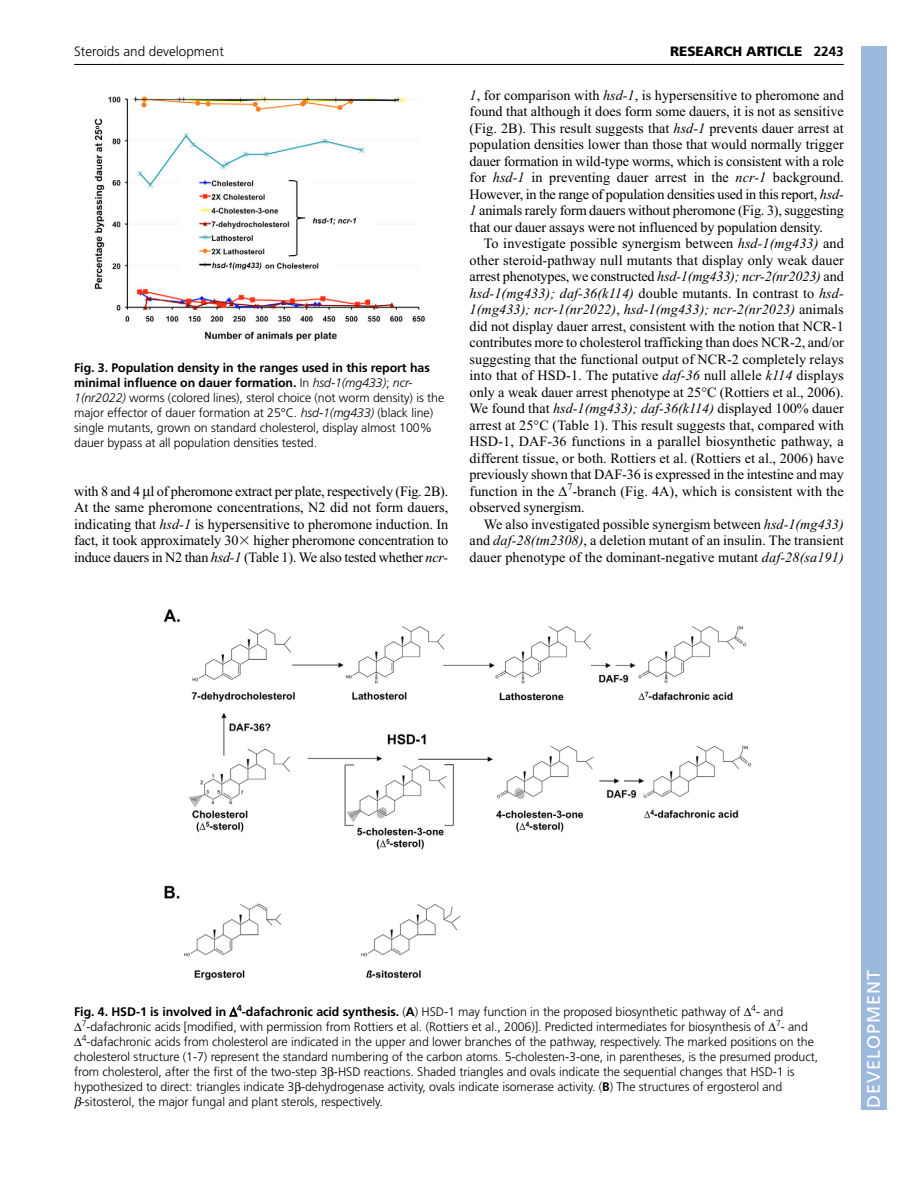
<style>
.page{position:relative;width:918px;height:1188px;background:#fff}
.page>*{position:absolute;margin:0;border:0;box-sizing:border-box;transform-origin:0 0}
.t1{font:18px "Frutiger LT Std";letter-spacing:.055em;color:#fff}
.t2{font:14.25px/16.5px "Times New Roman";letter-spacing:-.01em;color:#000;text-align:justify}
.t3{font:300 13.5px "Frutiger LT Std";color:#000}
.t4{font:900 13.5px "Frutiger LT Std";color:#000}
.t5{font:300 12.3px/15px "Frutiger LT Std";letter-spacing:-.005em;color:#000}
.s1{font-weight:700}
.s2{font-style:italic}
.s3{font-family:"Mathematical Pi One"}
</style>
<div class="page">
<hr style="left:74px;top:64px;width:770px;height:1px;background:#000">
<img style="left:94px;top:94px;width:331px;height:247px">
<img style="left:163px;top:609px;width:589px;height:372px">
<div style="left:861px;top:46px;width:25px;height:1064px;background:#9cb9db"></div>
<p class="t3" style="left:74px;top:46px;width:151px">Steroids and development</p>
<p class="t4" style="left:670px;top:46px;width:175px">RESEARCH ARTICLE <span class="s1">2243</span></p>
<p class="t5" style="left:74px;top:361px;width:372px"><span class="s1">Fig. 3. Population density in the ranges used in this report has minimal influence on dauer formation.</span> In <span class="s2">hsd-1(mg433)</span>; <span class="s2">ncr-1(nr2022)</span> worms (colored lines), sterol choice (not worm density) is the major effector of dauer formation at 25°C<span class="s2">. hsd-1(mg433)</span> (black line) single mutants, grown on standard cholesterol, display almost 100% dauer bypass at all population densities tested.</p>
<p class="t2" style="left:74px;top:484px;width:376px">with 8 and 4 l of pheromone extract per plate, respectively (Fig. 2B).<br>At the same pheromone concentrations, N2 did not form dauers, indicating that <span class="s2">hsd-1</span> is hypersensitive to pheromone induction. In fact, it took approximately 30<span class="s3">-</span> higher pheromone concentration to induce dauers in N2 than <span class="s2">hsd-1</span> (Table 1). We also tested whether <span class="s2">ncr-</span></p>
<p class="t2" style="left:470px;top:88px;width:376px"><span class="s2">1</span>, for comparison with <span class="s2">hsd-1</span>, is hypersensitive to pheromone and found that although it does form some dauers, it is not as sensitive (Fig. 2B). This result suggests that <span class="s2">hsd-1</span> prevents dauer arrest at population densities lower than those that would normally trigger dauer formation in wild-type worms, which is consistent with a role for <span class="s2">hsd-1</span> in preventing dauer arrest in the <span class="s2">ncr-1</span> background.<br>However, in the range of population densities used in this report, <span class="s2">hsd-1</span> animals rarely form dauers without pheromone (Fig. 3), suggesting that our dauer assays were not influenced by population density.</p>
<p class="t2" style="left:470px;top:237px;width:376px;text-indent:14px">To investigate possible synergism between <span class="s2">hsd-1(mg433)</span> and other steroid-pathway null mutants that display only weak dauer arrest phenotypes, we constructed <span class="s2">hsd-1(mg433); ncr-2(nr2023)</span> and <span class="s2">hsd-1(mg433); daf-36(k114)</span> double mutants. In contrast to <span class="s2">hsd-1(mg433); ncr-1(nr2022)</span>, <span class="s2">hsd-1(mg433); ncr-2(nr2023)</span> animals did not display dauer arrest, consistent with the notion that NCR-1 contributes more to cholesterol trafficking than does NCR-2, and/or suggesting that the functional output of NCR-2 completely relays into that of HSD-1. The putative <span class="s2">daf-36</span> null allele <span class="s2">k114</span> displays only a weak dauer arrest phenotype at 25°C (Rottiers et al., 2006).<br>We found that <span class="s2">hsd-1(mg433); daf-36(k114)</span> displayed 100% dauer arrest at 25°C (Table 1). This result suggests that, compared with HSD-1, DAF-36 functions in a parallel biosynthetic pathway, a different tissue, or both. Rottiers et al. (Rottiers et al., 2006) have previously shown that DAF-36 is expressed in the intestine and may function in the <sup>7</sup>-branch (Fig. 4A), which is consistent with the observed synergism.</p>
<p class="t2" style="left:470px;top:517px;width:376px;text-indent:14px">We also investigated possible synergism between <span class="s2">hsd-1(mg433) </span>and <span class="s2">daf-28(tm2308)</span>, a deletion mutant of an insulin. The transient dauer phenotype of the dominant-negative mutant <span class="s2">daf-28(sa191)</span></p>
<p class="t5" style="left:74px;top:1005px;width:711px"><span class="s1">Fig. 4. HSD-1 is involved in</span> <sup>4</sup><span class="s1">-dafachronic acid synthesis.</span> (<span class="s1">A</span>) HSD-1 may function in the proposed biosynthetic pathway of <sup>4</sup>- and</p>
<p class="t5" style="left:82px;top:1020px;width:728px"><sup>7</sup>-dafachronic acids [modified, with permission from Rottiers et al. (Rottiers et al., 2006)]. Predicted intermediates for biosynthesis of <sup>7</sup>- and</p>
<p class="t5" style="left:82px;top:1035px;width:734px"><sup>4</sup>-dafachronic acids from cholesterol are indicated in the upper and lower branches of the pathway, respectively. The marked positions on the</p>
<p class="t5" style="left:74px;top:1050px;width:746px">cholesterol structure (1-7) represent the standard numbering of the carbon atoms. 5-cholesten-3-one, in parentheses, is the presumed product,</p>
<p class="t5" style="left:74px;top:1065px;width:722px">from cholesterol, after the first of the two-step 3 -HSD reactions. Shaded triangles and ovals indicate the sequential changes that HSD-1 is</p>
<p class="t5" style="left:74px;top:1080px;width:710px">hypothesized to direct: triangles indicate 3 -dehydrogenase activity, ovals indicate isomerase activity. (<span class="s1">B</span>) The structures of ergosterol and</p>
<p class="t5" style="left:81px;top:1095px;width:303px">-sitosterol, the major fungal and plant sterols, respectively.</p>
<p class="t1" style="left:863px;top:1108px;width:140px;rotate:-90deg">DEVELOPMENT</p>
</div>
